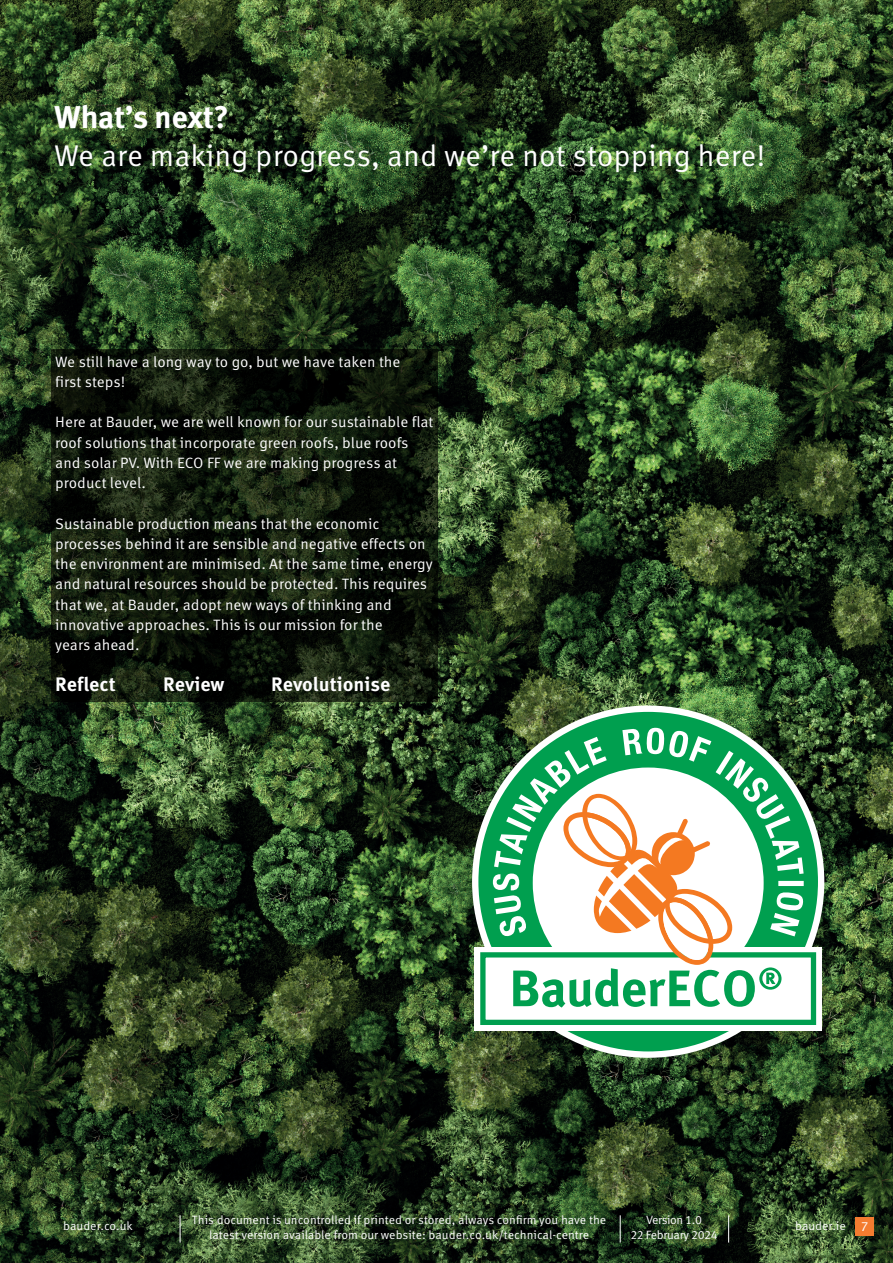
<style>
.page{position:relative;width:893px;height:1263px;background:#fff}
.page>*{position:absolute;margin:0;border:0;box-sizing:border-box;transform-origin:0 0}
.t1{font:700 31.5px "Meta Correspondence Pro";letter-spacing:-.02em;color:#fff}
.t2{font:30px "Meta Correspondence Pro";color:#fff}
.t3{font:700 19.5px "Meta Correspondence Pro";color:#fff}
.t4{font:15px/20.2px "Meta Correspondence Pro";color:#fff}
.t5{font:13.5px "Meta Correspondence Pro";color:#fff}
.t6{font:12px/14.4px "Meta Correspondence Pro";letter-spacing:-.005em;color:#fff;text-align:center}
.t7{font:12px/14.4px "Meta Correspondence Pro";letter-spacing:-.03em;color:#fff;text-align:center}
</style>
<div class="page">
<img style="left:0;top:0;width:893px;height:1263px">
<svg style="left:620px;top:1215px;width:1px;height:27px"></svg>
<svg style="left:180px;top:1215px;width:1px;height:27px"></svg>
<svg style="left:728px;top:1215px;width:1px;height:27px"></svg>
<div style="left:855px;top:1217px;width:19px;height:19px;background:#f47c30"></div>
<svg style="left:475px;top:710px;width:346px;height:346px;fill:#009f4f"></svg>
<div style="left:475px;top:947px;width:347px;height:83px;background:#fff"></div>
<div style="left:480px;top:952px;width:336px;height:73px;border:5px solid #009f4f"></div>
<svg style="left:493px;top:727px;width:311px;height:280px"></svg>
<svg style="left:51px;top:350px;width:387px;height:352px"></svg>
<h1 class="t1" style="left:54px;top:92px;width:176px">What’s next?</h1>
<h2 class="t2" style="left:54px;top:132px;width:713px">We are making progress, and we’re not stopping here!</h2>
<p class="t4" style="left:55px;top:350px;width:347px">We still have a long way to go, but we have taken the first steps!</p>
<p class="t4" style="left:55px;top:411px;width:380px">Here at Bauder, we are well known for our sustainable flat roof solutions that incorporate green roofs, blue roofs and solar PV. With ECO FF we are making progress at product level.</p>
<p class="t4" style="left:55px;top:512px;width:379px">Sustainable production means that the economic processes behind it are sensible and negative effects on the environment are minimised. At the same time, energy and natural resources should be protected. This requires that we, at Bauder, adopt new ways of thinking and innovative approaches. This is our mission for the<br>years ahead.</p>
<h3 class="t3" style="left:55px;top:668px;width:62px">Reflect</h3>
<h3 class="t3" style="left:163px;top:668px;width:63px">Review</h3>
<h3 class="t3" style="left:271px;top:668px;width:121px">Revolutionise</h3>
<p class="t6" style="left:192px;top:1212px;width:416px">This document is uncontrolled if printed or stored, always confirm you have the latest version available from our website: bauder.co.uk/technical-centre</p>
<p class="t7" style="left:630px;top:1212px;width:89px">Version 1.0<br>22 February 2024</p>
<p class="t5" style="left:861px;top:1216px;width:9px">7</p>
<p class="t6" style="left:63px;top:1218px;width:71px">bauder.co.uk</p>
<p class="t6" style="left:795px;top:1218px;width:52px">bauder.ie</p>
</div>
